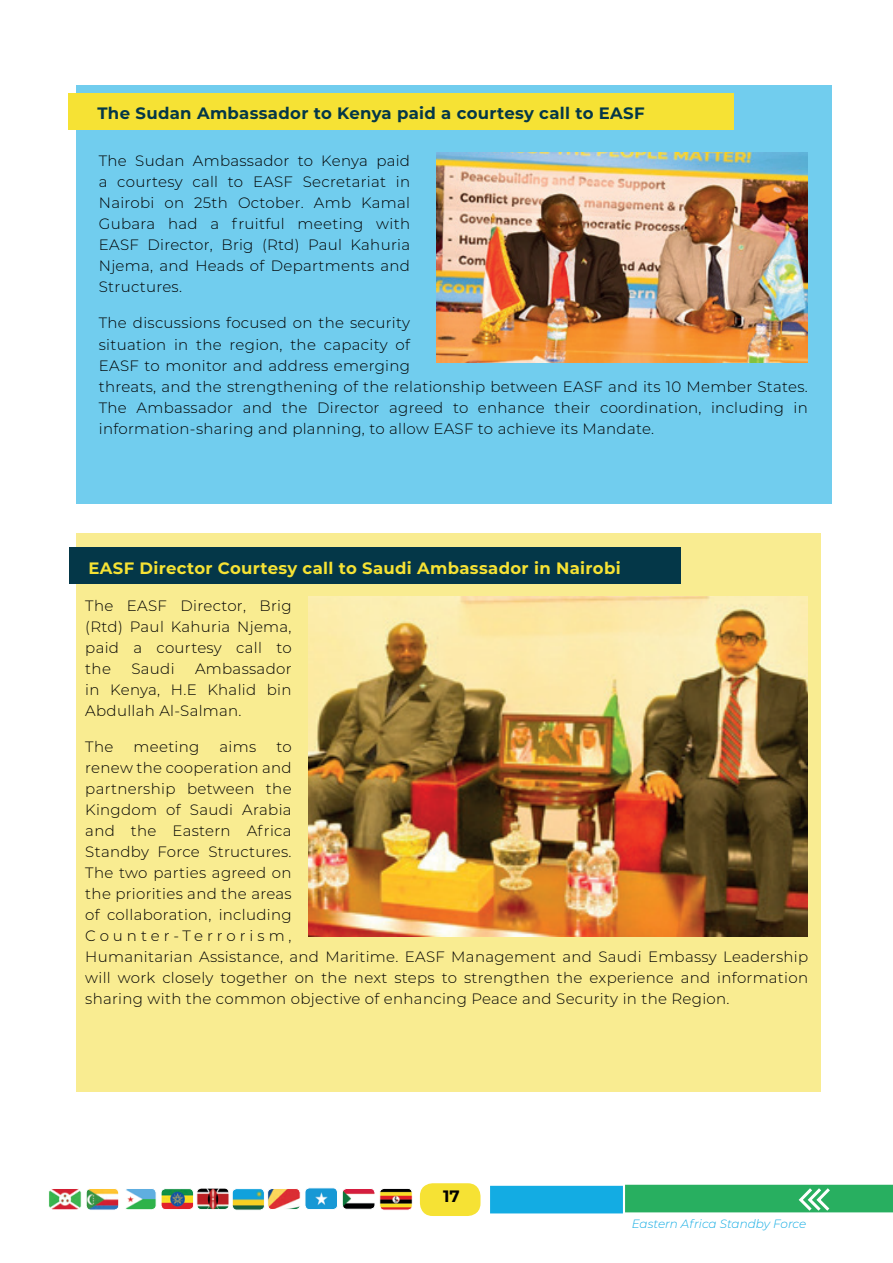
<style>
.page{position:relative;width:893px;height:1263px;background:#fff}
.page>*{position:absolute;margin:0;border:0;box-sizing:border-box;transform-origin:0 0}
.t1{font:700 16.5px "Montserrat";letter-spacing:.02em;color:#f6e234}
.t2{font:700 16.5px "Montserrat";letter-spacing:.02em;color:#043748}
.t3{font:700 16.5px "Montserrat";color:#000}
.t4{font:300 15px/21px "Montserrat";letter-spacing:.02em;color:#000;text-align:justify}
.t5{font:italic 300 12px "Montserrat";letter-spacing:-.005em;color:#13ace3}
</style>
<div class="page">
<div style="left:420px;top:1183px;width:60px;height:33px;background:#f6e234;border-radius:13px"></div>
<svg style="left:490px;top:1185px;width:403px;height:29px;background:#32b495"></svg>
<img style="left:382px;top:1190px;width:29px;height:20px">
<div style="left:380px;top:1188px;width:32px;height:22px;border:1px solid #fff;border-radius:5px"></div>
<img style="left:344px;top:1190px;width:30px;height:19px">
<div style="left:342px;top:1188px;width:33px;height:21px;border:1px solid #fff;border-radius:5px"></div>
<img style="left:307px;top:1190px;width:29px;height:18px">
<div style="left:305px;top:1188px;width:33px;height:22px;border:1px solid #fff;border-radius:5px"></div>
<img style="left:269px;top:1190px;width:29px;height:18px">
<div style="left:267px;top:1188px;width:33px;height:22px;border:1px solid #fff;border-radius:5px"></div>
<img style="left:234px;top:1190px;width:29px;height:18px">
<div style="left:232px;top:1188px;width:33px;height:22px;border:1px solid #fff;border-radius:5px"></div>
<img style="left:199px;top:1190px;width:28px;height:18px">
<div style="left:197px;top:1188px;width:32px;height:22px;border:1px solid #fff;border-radius:5px"></div>
<img style="left:163px;top:1190px;width:29px;height:18px">
<div style="left:161px;top:1188px;width:33px;height:22px;border:1px solid #fff;border-radius:5px"></div>
<img style="left:126px;top:1190px;width:28px;height:18px">
<div style="left:123px;top:1188px;width:33px;height:22px;border:1px solid #fff;border-radius:5px"></div>
<img style="left:88px;top:1190px;width:29px;height:18px">
<div style="left:86px;top:1188px;width:33px;height:22px;border:1px solid #fff;border-radius:5px"></div>
<img style="left:50px;top:1190px;width:29px;height:18px">
<div style="left:48px;top:1188px;width:33px;height:22px;border:1px solid #fff;border-radius:5px"></div>
<div style="left:76px;top:85px;width:756px;height:419px;background:#71cdee"></div>
<div style="left:69px;top:93px;width:665px;height:37px;background:#f6e234"></div>
<div style="left:76px;top:533px;width:745px;height:558px;background:#f9ec91"></div>
<div style="left:69px;top:547px;width:612px;height:37px;background:#043748"></div>
<img style="left:436px;top:152px;width:372px;height:210px">
<img style="left:309px;top:596px;width:499px;height:340px">
<p class="t2" style="left:97px;top:101px;width:549px">The Sudan Ambassador to Kenya paid a courtesy call to EASF</p>
<p class="t4" style="left:99px;top:150px;width:313px">The Sudan Ambassador to Kenya paid a courtesy call to EASF Secretariat in Nairobi on 25th October. Amb Kamal Gubara had a fruitful meeting with EASF Director, Brig (Rtd) Paul Kahuria Njema, and Heads of Departments and Structures.</p>
<p class="t4" style="left:99px;top:312px;width:711px;text-align:left">The discussions focused on the security<br>situation in the region, the capacity of<br>EASF to monitor and address emerging<br>threats, and the strengthening of the relationship between EASF and its 10 Member States.<br>The Ambassador and the Director agreed to enhance their coordination, including in information-sharing and planning, to allow EASF to achieve its Mandate.</p>
<p class="t1" style="left:89px;top:556px;width:534px">EASF Director Courtesy call to Saudi Ambassador in Nairobi</p>
<p class="t4" style="left:85px;top:594px;width:208px">The EASF Director, Brig (Rtd) Paul Kahuria Njema, paid a courtesy call to the</p>
<p class="t4" style="left:85px;top:657px;width:208px;text-indent:110px">Ambassador in Kenya, H.E Khalid bin Abdullah Al-Salman.</p>
<p class="t4" style="left:85px;top:735px;width:30px">The</p>
<p class="t4" style="left:134px;top:735px;width:67px">meeting</p>
<p class="t4" style="left:220px;top:735px;width:38px">aims</p>
<p class="t4" style="left:131px;top:657px;width:45px">Saudi</p>
<p class="t4" style="left:85px;top:735px;width:724px;text-align:left;text-indent:191px">to<br>renew the cooperation and<br>partnership between the<br>Kingdom of Saudi Arabia<br>and the Eastern Africa<br>Standby Force Structures.<br>The two parties agreed on<br>the priorities and the areas<br>of collaboration, including<br>Counter-Terrorism,<br>Humanitarian Assistance, and Maritime. EASF Management and Saudi Embassy Leadership will work closely together on the next steps to strengthen the experience and information sharing with the common objective of enhancing Peace and Security in the Region.</p>
<p class="t3" style="left:443px;top:1184px;width:18px">17</p>
<p class="t5" style="left:632px;top:1215px;width:176px">Eastern Africa Standby Force</p>
</div>
